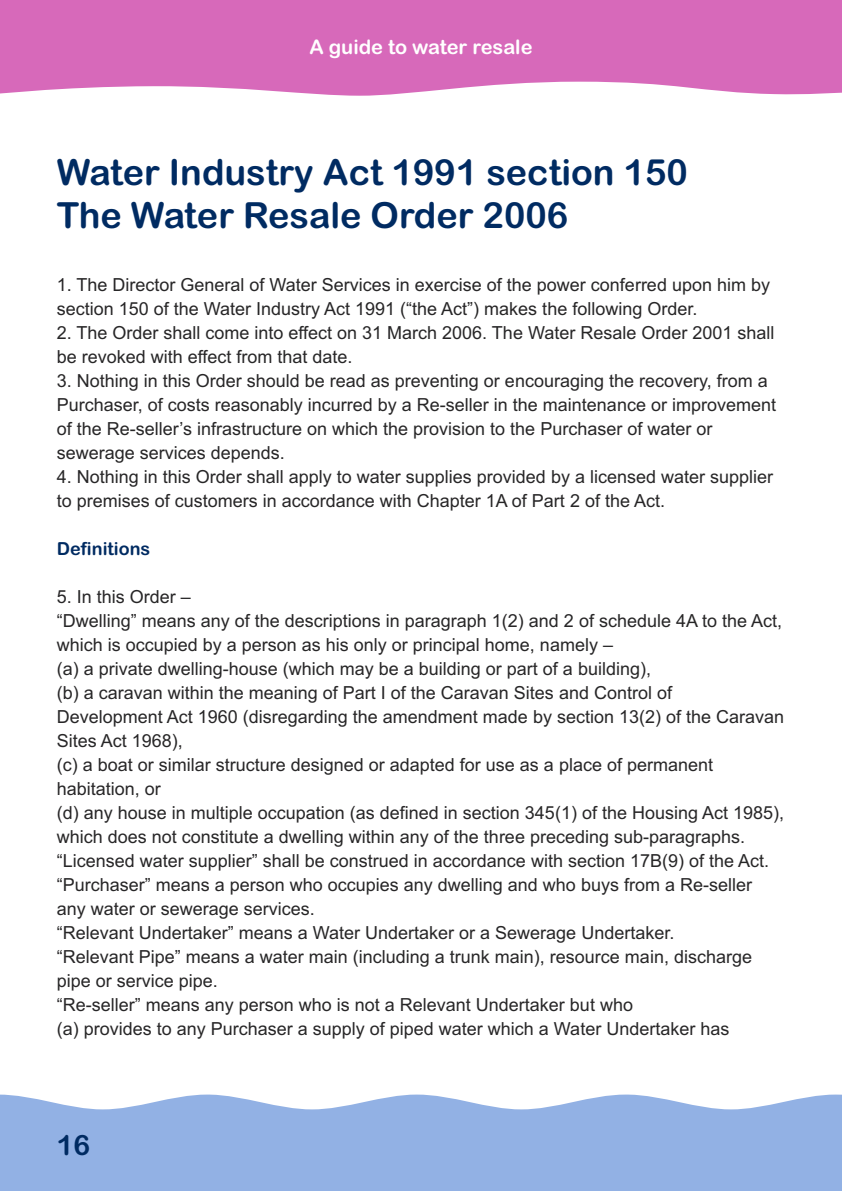
<style>
.page{position:relative;width:842px;height:1191px;background:#fff}
.page>*{position:absolute;margin:0;border:0;box-sizing:border-box;transform-origin:0 0}
.t1{font:36px/43.2px "Arial Rounded MT Bold";color:#002b62}
.t2{font:28px "Arial Rounded MT Bold";color:#002b62}
.t3{font:20px "Arial Rounded MT Bold";color:#fff}
.t4{font:18px/24px "Arial";color:#272627}
.t5{font:18px "Arial Rounded MT Bold";color:#002b62}
</style>
<div class="page">
<svg style="left:0;top:1094px;width:842px;height:97px;background:#9ab7e6"></svg>
<svg style="left:0;top:0;width:842px;height:96px;background:#d974bf"></svg>
<p class="t3" style="left:309px;top:36px;width:225px">A guide to water resale</p>
<h1 class="t1" style="left:57px;top:151px;width:633px">Water Industry Act 1991 section 150<br>The Water Resale Order 2006</h1>
<p class="t4" style="left:57px;top:273px;width:715px">1. The Director General of Water Services in exercise of the power conferred upon him by section 150 of the Water Industry Act 1991 (“the Act”) makes the following Order.</p>
<p class="t4" style="left:57px;top:321px;width:719px">2. The Order shall come into effect on 31 March 2006. The Water Resale Order 2001 shall be revoked with effect from that date.</p>
<p class="t4" style="left:57px;top:369px;width:721px">3. Nothing in this Order should be read as preventing or encouraging the recovery, from a Purchaser, of costs reasonably incurred by a Re-seller in the maintenance or improvement of the Re-seller’s infrastructure on which the provision to the Purchaser of water or sewerage services depends.</p>
<p class="t4" style="left:57px;top:465px;width:718px">4. Nothing in this Order shall apply to water supplies provided by a licensed water supplier to premises of customers in accordance with Chapter 1A of Part 2 of the Act.</p>
<h2 class="t5" style="left:57px;top:538px;width:95px">Definitions</h2>
<p class="t4" style="left:57px;top:585px;width:729px">5. In this Order –<br>“Dwelling” means any of the descriptions in paragraph 1(2) and 2 of schedule 4A to the Act, which is occupied by a person as his only or principal home, namely –<br>(a) a private dwelling-house (which may be a building or part of a building),<br>(b) a caravan within the meaning of Part I of the Caravan Sites and Control of<br>Development Act 1960 (disregarding the amendment made by section 13(2) of the Caravan Sites Act 1968),<br>(c) a boat or similar structure designed or adapted for use as a place of permanent habitation, or<br>(d) any house in multiple occupation (as defined in section 345(1) of the Housing Act 1985), which does not constitute a dwelling within any of the three preceding sub-paragraphs. “Licensed water supplier” shall be construed in accordance with section 17B(9) of the Act. “Purchaser” means a person who occupies any dwelling and who buys from a Re-seller any water or sewerage services.<br>“Relevant Undertaker” means a Water Undertaker or a Sewerage Undertaker.<br>“Relevant Pipe” means a water main (including a trunk main), resource main, discharge pipe or service pipe.<br>“Re-seller” means any person who is not a Relevant Undertaker but who<br>(a) provides to any Purchaser a supply of piped water which a Water Undertaker has</p>
<h2 class="t2" style="left:57px;top:1128px;width:35px">16</h2>
</div>
